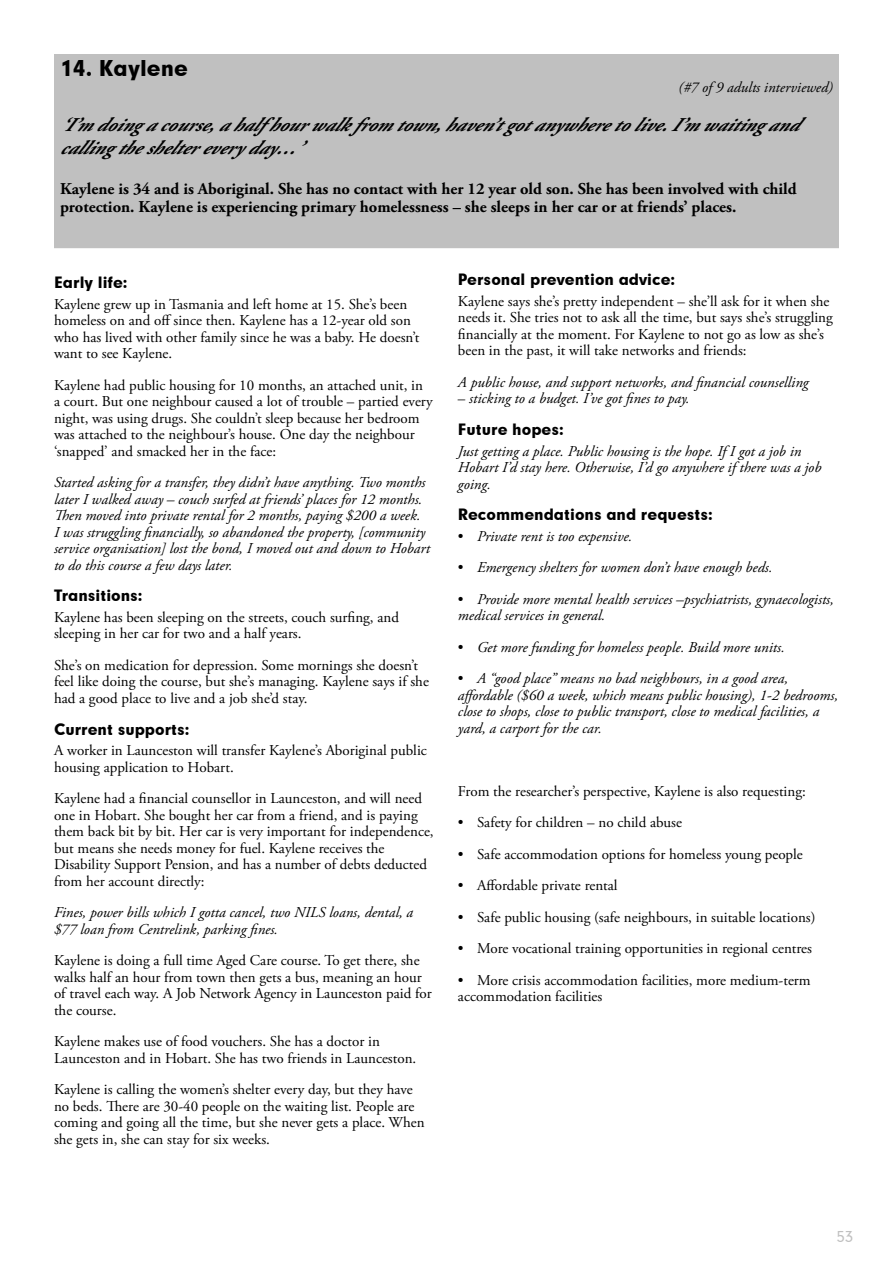
<style>
.page{position:relative;width:893px;height:1263px;background:#fff}
.page>*{position:absolute;margin:0;border:0;box-sizing:border-box;transform-origin:0 0}
.t1{font:21px "Geometric 706 BT Black B";color:#000}
.t2{font:italic 700 19.5px/23.4px "Adobe Garamond Pro";color:#000}
.t3{font:700 16.5px/18.1px "Adobe Garamond Pro";color:#000}
.t4{font:15px/16.5px "Adobe Garamond Pro";color:#000}
.t5{font:italic 15px/16.5px "Adobe Garamond Pro";color:#000}
.t6{font:15px "Geometric 706 BT Black B";color:#000}
.t7{font:15px "Geometric 706 BT Medium B";color:#c0c0c0}
.s1{font-style:normal}
</style>
<div class="page">
<div style="left:57px;top:57px;width:779px;height:188px;background:#c0c0c0"></div>
<div style="left:54px;top:54px;width:785px;height:194px;border:6px solid #c0c0c0"></div>
<h1 class="t1" style="left:60px;top:54px;width:129px">14. Kaylene</h1>
<p class="t5" style="left:678px;top:80px;width:156px">(#7 of 9 adults interviewed)</p>
<h2 class="t2" style="left:60px;top:113px;width:751px">‘I’mdoingacourse,ahalfhourwalkfromtown,haven’tgotanywheretolive.I’mwaitingand callingthesheltereveryday…’</h2>
<p class="t3" style="left:60px;top:180px;width:738px">Kaylene is 34 and is Aboriginal. She has no contact with her 12 year old son. She has been involved with child protection. Kaylene is experiencing primary homelessness – she sleeps in her car or at friends’ places.</p>
<p class="t6" style="left:54px;top:272px;width:75px">Early life:</p>
<p class="t4" style="left:54px;top:296px;width:367px">Kaylene grew up in Tasmania and left home at 15. She’s been homeless on and off since then. Kaylene has a 12-year old son who has lived with other family since he was a baby. He doesn’t want to see Kaylene.</p>
<p class="t4" style="left:54px;top:377px;width:380px">Kaylene had public housing for 10 months, an attached unit, in a court. But one neighbour caused a lot of trouble – partied every night, was using drugs. She couldn’t sleep because her bedroom was attached to the neighbour’s house. One day the neighbour ‘snapped’ and smacked her in the face:</p>
<p class="t5" style="left:54px;top:475px;width:378px">Started asking for a transfer, they didn’t have anything. Two months later I walked away – couch surfed at friends’ places for 12 months.<br>Then moved into private rental for 2 months, paying $200 a week.<br>I was struggling financially, so abandoned the property, [community service organisation] lost the bond, I moved out and down to Hobart to do this course a few days later.</p>
<p class="t6" style="left:54px;top:585px;width:90px">Transitions:</p>
<p class="t4" style="left:54px;top:609px;width:347px">Kaylene has been sleeping on the streets, couch surfing, and sleeping in her car for two and a half years.</p>
<p class="t4" style="left:54px;top:657px;width:376px">She’s on medication for depression. Some mornings she doesn’t feel like doing the course, but she’s managing. Kaylene says if she had a good place to live and a job she’d stay.</p>
<p class="t6" style="left:54px;top:718px;width:137px">Current supports:</p>
<p class="t4" style="left:54px;top:743px;width:374px">A worker in Launceston will transfer Kaylene’s Aboriginal public housing application to Hobart.</p>
<p class="t4" style="left:54px;top:791px;width:381px">Kaylene had a financial counsellor in Launceston, and will need one in Hobart. She bought her car from a friend, and is paying them back bit by bit. Her car is very important for independence, but means she needs money for fuel. Kaylene receives the Disability Support Pension, and has a number of debts deducted from her account directly:</p>
<p class="t5" style="left:54px;top:905px;width:361px">Fines, power bills which I gotta cancel, two NILS loans, dental, a $77 loan from Centrelink, parking fines.</p>
<p class="t4" style="left:54px;top:953px;width:379px">Kaylene is doing a full time Aged Care course. To get there, she walks half an hour from town then gets a bus, meaning an hour of travel each way. A Job Network Agency in Launceston paid for the course.</p>
<p class="t4" style="left:54px;top:1034px;width:364px">Kaylene makes use of food vouchers. She has a doctor in<br>Launceston and in Hobart. She has two friends in Launceston.</p>
<p class="t4" style="left:54px;top:1082px;width:372px">Kaylene is calling the women’s shelter every day, but they have no beds. There are 30-40 people on the waiting list. People are coming and going all the time, but she never gets a place. When she gets in, she can stay for six weeks.</p>
<p class="t6" style="left:458px;top:269px;width:219px">Personal prevention advice:</p>
<p class="t4" style="left:458px;top:293px;width:376px">Kaylene says she’s pretty independent – she’ll ask for it when she needs it. She tries not to ask all the time, but says she’s struggling financially at the moment. For Kaylene to not go as low as she’s been in the past, it will take networks and friends:</p>
<p class="t5" style="left:458px;top:374px;width:352px">A public house, and support networks, and financial counselling</p>
<p class="t5" style="left:458px;top:391px;width:233px"><span class="s1">–</span> sticking to a budget. I’ve got fines to pay.</p>
<p class="t6" style="left:458px;top:419px;width:107px">Future hopes:</p>
<p class="t5" style="left:458px;top:443px;width:365px">Just getting a place. Public housing is the hope. If I got a job in<br>Hobart I’d stay here. Otherwise, I’d go anywhere if there was a job going.</p>
<p class="t6" style="left:458px;top:504px;width:256px">Recommendations and requests:</p>
<p class="t5" style="left:458px;top:528px;width:176px"><span class="s1">•</span> Private rent is too expensive.</p>
<p class="t5" style="left:458px;top:560px;width:316px"><span class="s1">•</span> Emergency shelters for women don’t have enough beds.</p>
<p class="t5" style="left:458px;top:591px;width:377px"><span class="s1">•</span> Provide more mental health services –psychiatrists, gynaecologists, medical services in general.</p>
<p class="t5" style="left:458px;top:639px;width:328px"><span class="s1">•</span> Get more funding for homeless people. Build more units.</p>
<p class="t5" style="left:458px;top:671px;width:382px"><span class="s1">•</span> A “good place” means no bad neighbours, in a good area, affordable ($60 a week, which means public housing), 1-2 bedrooms, close to shops, close to public transport, close to medical facilities, a yard, a carport for the car.</p>
<p class="t4" style="left:458px;top:783px;width:349px">From the researcher’s perspective, Kaylene is also requesting:</p>
<p class="t4" style="left:458px;top:815px;width:226px">• Safety for children – no child abuse</p>
<p class="t4" style="left:458px;top:846px;width:346px">• Safe accommodation options for homeless young people</p>
<p class="t4" style="left:458px;top:878px;width:161px">• Affordable private rental</p>
<p class="t4" style="left:458px;top:909px;width:359px">• Safe public housing (safe neighbours, in suitable locations)</p>
<p class="t4" style="left:458px;top:941px;width:356px">• More vocational training opportunities in regional centres</p>
<p class="t4" style="left:458px;top:972px;width:354px">• More crisis accommodation facilities, more medium-term accommodation facilities</p>
<p class="t7" style="left:836px;top:1226px;width:18px">53</p>
</div>
